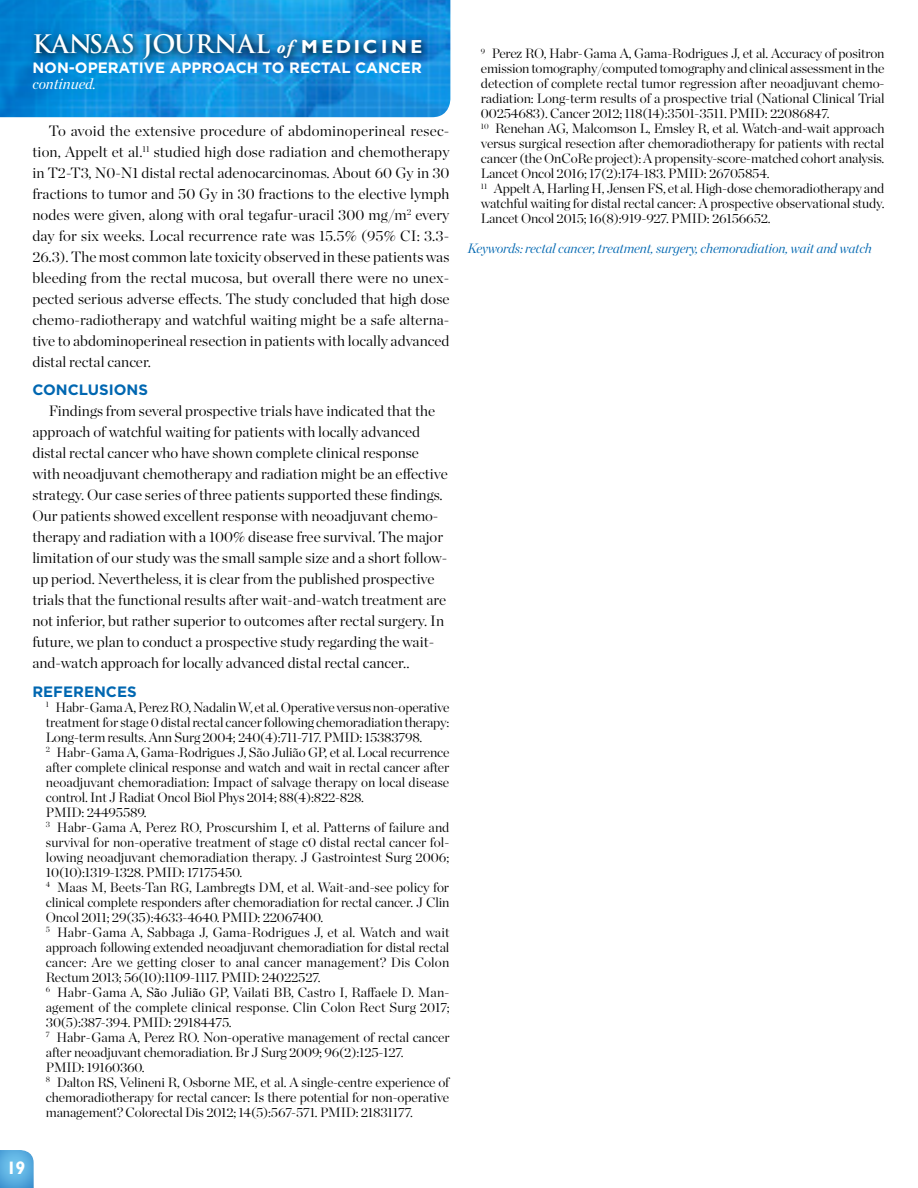
<style>
.page{position:relative;width:918px;height:1188px;background:#fff}
.page>*{position:absolute;margin:0;border:0;box-sizing:border-box;transform-origin:0 0}
.t1{font:700 24.9px "Trajan Pro";color:#fff}
.t2{font:700 18px "Gill Sans";color:#fff}
.t3{font:300 15px/21px "Chronicle Display";color:#000;text-align:justify}
.t4{font:700 15px "Gotham";color:#fff}
.t5{font:700 15px "Gotham";color:#0067b1}
.t6{font:italic 15px "Chronicle Display";color:#fff}
.t7{font:300 13.5px/15px "Chronicle Display";letter-spacing:-.01em;color:#000;text-align:justify}
.t8{font:italic 300 13.5px "Chronicle Display";letter-spacing:-.01em;color:#0067b1}
.s1{font-family:"Adobe Garamond Pro";font-style:italic;font-size:18.75px}
.s2{font-family:"Gill Sans";font-size:18.75px}
.s3{color:#fff}
.s4{font-family:"Times New Roman";font-weight:400}
</style>
<div class="page">
<img style="left:0;top:0;width:450px;height:117px">
<svg style="left:30px;top:28px;width:402px;height:41px;background:#107abd"></svg>
<svg style="left:0;top:1150px;width:34px;height:38px"></svg>
<p class="t1" style="left:33px;top:29px;width:391px">KANSAS JOURNAL <span class="s1">of</span> <span class="s2">M EDIC I N E</span></p>
<p class="t4" style="left:32px;top:58px;width:391px">NON-OPERATIVE APPROACH TO RECTAL CANCER</p>
<p class="t6" style="left:32px;top:72px;width:65px">continued.</p>
<p class="t3" style="left:32px;top:119px;width:419px;text-indent:17px">To avoid the extensive procedure of abdominoperineal resec&shy;tion, Appelt et al.<sup>11</sup> studied high dose radiation and chemotherapy in T2-T3, N0-N1 distal rectal adenocarcinomas. About 60 Gy in 30 fractions to tumor and 50 Gy in 30 fractions to the elective lymph nodes were given, along with oral tegafur-uracil 300 mg/m<sup>2</sup> every day for six weeks. Local recurrence rate was 15.5% (95% CI: 3.3- 26.3). The most common late toxicity observed in these patients was bleeding from the rectal mucosa, but overall there were no unex&shy;pected serious adverse effects. The study concluded that high dose chemo-radiotherapy and watchful waiting might be a safe alterna&shy;tive to abdominoperineal resection in patients with locally advanced distal rectal cancer.</p>
<p class="t5" style="left:32px;top:380px;width:117px">CONCLUSIONS</p>
<p class="t3" style="left:32px;top:399px;width:417px;text-align:left;text-indent:17px">Findings from several prospective trials have indicated that the approach of watchful waiting for patients with locally advanced distal rectal cancer who have shown complete clinical response with neoadjuvant chemotherapy and radiation might be an effective strategy. Our case series of three patients supported these findings.<br>Our patients showed excellent response with neoadjuvant chemo&shy;therapy and radiation with a 100% disease free survival. The major limitation of our study was the small sample size and a short follow&shy;up period. Nevertheless, it is clear from the published prospective trials that the functional results after wait-and-watch treatment are not inferior, but rather superior to outcomes after rectal surgery. In future, we plan to conduct a prospective study regarding the wait&shy;and-watch approach for locally advanced distal rectal cancer..</p>
<p class="t5" style="left:32px;top:682px;width:106px">REFERENCES</p>
<p class="t7" style="left:46px;top:699px;width:405px"><sup>1</sup><span class="s3">x</span>Habr-Gama A, Perez RO, Nadalin W, et al. Operative versus non-operative treatment for stage 0 distal rectal cancer following chemoradiation therapy:<br>Long-term results. Ann Surg 2004; 240(4):711-717. PMID: 15383798.</p>
<p class="t7" style="left:46px;top:744px;width:405px"><sup>2</sup><span class="s3">x</span>Habr-Gama A, Gama-Rodrigues J, São Julião GP, et al. Local recurrence after complete clinical response and watch and wait in rectal cancer after neoadjuvant chemoradiation: Impact of salvage therapy on local disease control. Int J Radiat Oncol Biol Phys 2014; 88(4):822-828.</p>
<p class="t7" style="left:46px;top:804px;width:102px">PMID: 24495589.</p>
<p class="t7" style="left:46px;top:819px;width:405px"><sup>3</sup><span class="s3">x</span>Habr-Gama A, Perez RO, Proscurshim I, et al. Patterns of failure and survival for non-operative treatment of stage c0 distal rectal cancer fol&shy;lowing neoadjuvant chemoradiation therapy. J Gastrointest Surg 2006; 10(10):1319-1328. PMID: 17175450.</p>
<p class="t7" style="left:46px;top:879px;width:405px"><sup>4</sup><span class="s3">x</span>Maas M, Beets-Tan RG, Lambregts DM, et al. Wait-and-see policy for clinical complete responders after chemoradiation for rectal cancer. J Clin Oncol 2011; 29(35):4633-4640. PMID: 22067400.</p>
<p class="t7" style="left:46px;top:924px;width:405px"><sup>5</sup><span class="s3">x</span>Habr-Gama A, Sabbaga J, Gama-Rodrigues J, et al. Watch and wait approach following extended neoadjuvant chemoradiation for distal rectal cancer: Are we getting closer to anal cancer management? Dis Colon Rectum 2013; 56(10):1109-1117. PMID: 24022527.</p>
<p class="t7" style="left:46px;top:984px;width:405px"><sup>6</sup><span class="s3">x</span>Habr-Gama A, S<span class="s4">ã</span>o Juli<span class="s4">ã</span>o GP, Vailati BB, Castro I, Raffaele D. Man&shy;agement of the complete clinical response. Clin Colon Rect Surg 2017; 30(5):387-394. PMID: 29184475.</p>
<p class="t7" style="left:46px;top:1029px;width:405px"><sup>7</sup><span class="s3">x</span>Habr-Gama A, Perez RO. Non-operative management of rectal cancer after neoadjuvant chemoradiation. Br J Surg 2009; 96(2):125-127.</p>
<p class="t7" style="left:46px;top:1059px;width:100px">PMID: 19160360.</p>
<p class="t7" style="left:46px;top:1074px;width:405px"><sup>8</sup><span class="s3">x</span>Dalton RS, Velineni R, Osborne ME, et al. A single-centre experience of chemoradiotherapy for rectal cancer: Is there potential for non-operative management? Colorectal Dis 2012; 14(5):567-571. PMID: 21831177.</p>
<p class="t7" style="left:481px;top:45px;width:405px"><sup>9</sup><span class="s3">x</span>Perez RO, Habr-Gama A, Gama-Rodrigues J, et al. Accuracy of positron emission tomography/computed tomography and clinical assessment in the detection of complete rectal tumor regression after neoadjuvant chemo&shy;radiation: Long-term results of a prospective trial (National Clinical Trial 00254683). Cancer 2012; 118(14):3501-3511. PMID: 22086847.</p>
<p class="t7" style="left:481px;top:120px;width:405px"><sup>10</sup><span class="s3">x</span>Renehan AG, Malcomson L, Emsley R, et al. Watch-and-wait approach versus surgical resection after chemoradiotherapy for patients with rectal cancer (the OnCoRe project): A propensity-score-matched cohort analysis.<br>Lancet Oncol 2016; 17(2):174-183. PMID: 26705854.</p>
<p class="t7" style="left:481px;top:180px;width:405px"><sup>11</sup><span class="s3">x</span>Appelt A, Harling H, Jensen FS, et al. High-dose chemoradiotherapy and watchful waiting for distal rectal cancer: A prospective observational study.<br>Lancet Oncol 2015; 16(8):919-927. PMID: 26156652.</p>
<p class="t8" style="left:467px;top:238px;width:406px">Keywords: rectal cancer, treatment, surgery, chemoradiation, wait and watch</p>
<h2 class="t2" style="left:7px;top:1157px;width:20px">19</h2>
</div>
